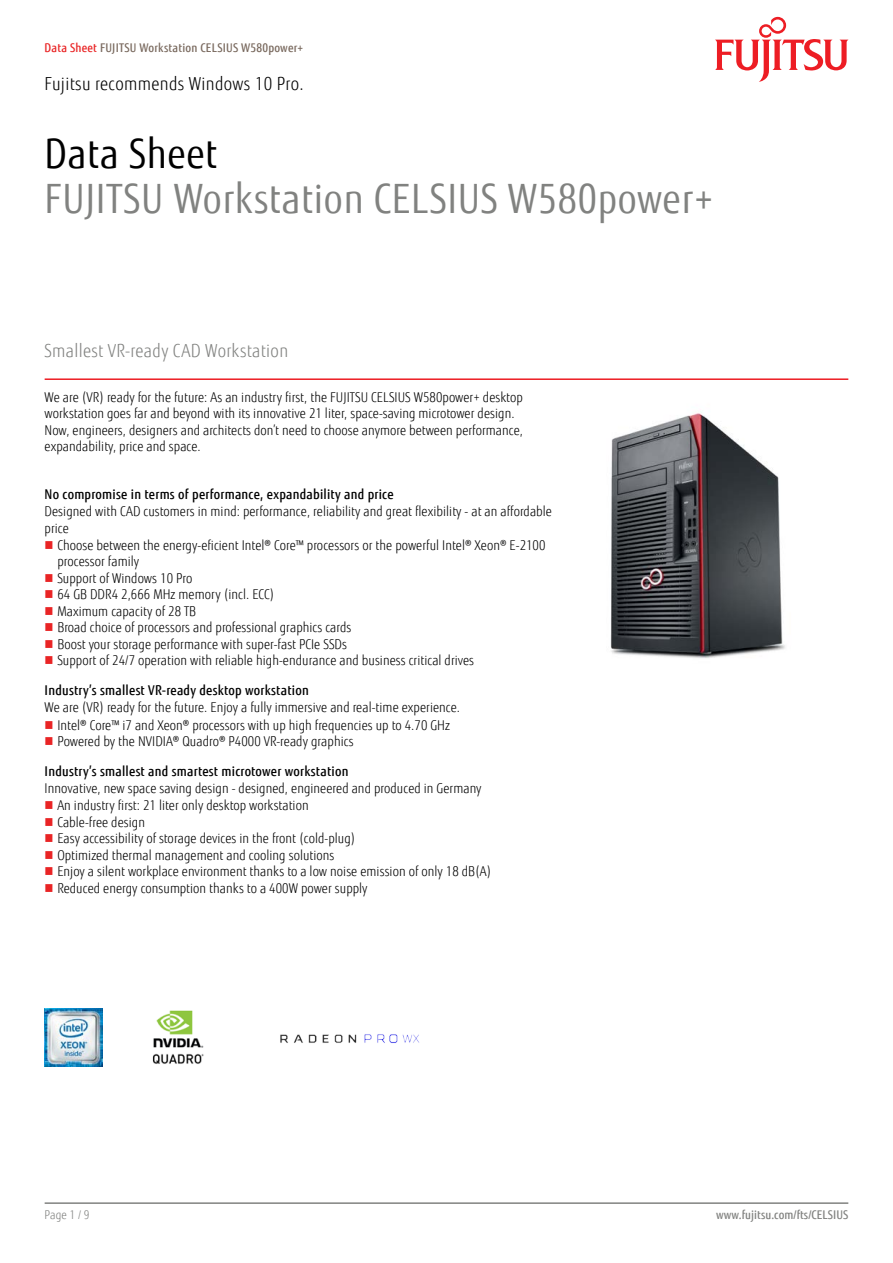
<style>
.page{position:relative;width:893px;height:1263px;background:#fff}
.page>*{position:absolute;margin:0;border:0;box-sizing:border-box;transform-origin:0 0}
.t1{font:40.5px "Fujitsu Sans";letter-spacing:.02em;color:#818280;scale:.9 1}
.t2{font:40.5px "Fujitsu Sans";letter-spacing:.02em;color:#000;scale:.9 1}
.t3{font:300 18px "Fujitsu Sans";letter-spacing:.02em;color:#000;scale:.9 1}
.t4{font:300 18px "Fujitsu Sans";letter-spacing:.02em;color:#818280;scale:.9 1}
.t5{font:300 13.5px/16.5px "Fujitsu Sans";letter-spacing:.005em;color:#000;scale:.9 1}
.t6{font:500 13.5px "Fujitsu Sans";letter-spacing:.02em;color:#000;scale:.9 1}
.t7{font:500 12px "Fujitsu Sans";letter-spacing:.02em;color:#79695e;scale:.9 1}
.t8{font:500 12px "Fujitsu Sans";letter-spacing:.005em;color:#818280;scale:.9 1}
.t9{font:300 12px "Fujitsu Sans";color:#818280;scale:.9 1}
.s1{color:#e92425}
</style>
<div class="page">
<hr style="left:45px;top:1202px;width:803px;height:2px;background:#818280">
<hr style="left:45px;top:378px;width:803px;height:2px;background:#ed1d24">
<svg style="left:715px;top:17px;width:133px;height:65px"></svg>
<img style="left:610px;top:411px;width:175px;height:247px">
<img style="left:45px;top:1009px;width:57px;height:57px">
<img style="left:152px;top:1010px;width:52px;height:54px">
<img style="left:280px;top:1034px;width:140px;height:9px">
<p class="t7" style="left:45px;top:40px;width:289px"><span class="s1">Data Sheet</span> FUJITSU Workstation CELSIUS W580power+</p>
<h2 class="t3" style="left:45px;top:73px;width:289px">Fujitsu recommends Windows 10 Pro.</h2>
<h1 class="t2" style="left:45px;top:130px;width:193px">Data Sheet</h1>
<h1 class="t1" style="left:45px;top:175px;width:744px">FUJITSU Workstation CELSIUS W580power+</h1>
<h2 class="t4" style="left:45px;top:340px;width:272px">Smallest VR-ready CAD Workstation</h2>
<p class="t5" style="left:45px;top:389px;width:533px">We are (VR) ready for the future: As an industry first, the FUJITSU CELSIUS W580power+ desktop workstation goes far and beyond with its innovative 21 liter, space-saving microtower design.<br>Now, engineers, designers and architects don’t need to choose anymore between performance, expandability, price and space.</p>
<p class="t6" style="left:45px;top:486px;width:389px">No compromise in terms of performance, expandability and price</p>
<p class="t5" style="left:45px;top:503px;width:565px">Designed with CAD customers in mind: performance, reliability and great flexibility - at an affordable price</p>
<p class="t5" style="left:57px;top:537px;width:544px">Choose between the energy-eficient Intel® Core™ processors or the powerful Intel® Xeon® E-2100 processor family<br>Support of Windows 10 Pro<br>64 GB DDR4 2,666 MHz memory (incl. ECC)<br>Maximum capacity of 28 TB<br>Broad choice of processors and professional graphics cards<br>Boost your storage performance with super-fast PCIe SSDs<br>Support of 24/7 operation with reliable high-endurance and business critical drives</p>
<p class="t6" style="left:45px;top:682px;width:295px">Industry’s smallest VR-ready desktop workstation</p>
<p class="t5" style="left:57px;top:699px;width:449px;text-indent:-13px">We are (VR) ready for the future. Enjoy a fully immersive and real-time experience.<br>Intel® Core™ i7 and Xeon® processors with up high frequencies up to 4.70 GHz<br>Powered by the NVIDIA® Quadro® P4000 VR-ready graphics</p>
<p class="t6" style="left:45px;top:763px;width:339px">Industry’s smallest and smartest microtower workstation</p>
<p class="t5" style="left:57px;top:780px;width:484px;text-indent:-13px">Innovative, new space saving design - designed, engineered and produced in Germany An industry first: 21 liter only desktop workstation<br>Cable-free design<br>Easy accessibility of storage devices in the front (cold-plug)<br>Optimized thermal management and cooling solutions<br>Enjoy a silent workplace environment thanks to a low noise emission of only 18 dB(A)<br>Reduced energy consumption thanks to a 400W power supply</p>
<p class="t9" style="left:45px;top:1208px;width:51px">Page 1 / 9</p>
<p class="t8" style="left:716px;top:1208px;width:148px">www.fujitsu.com/fts/CELSIUS</p>
</div>
